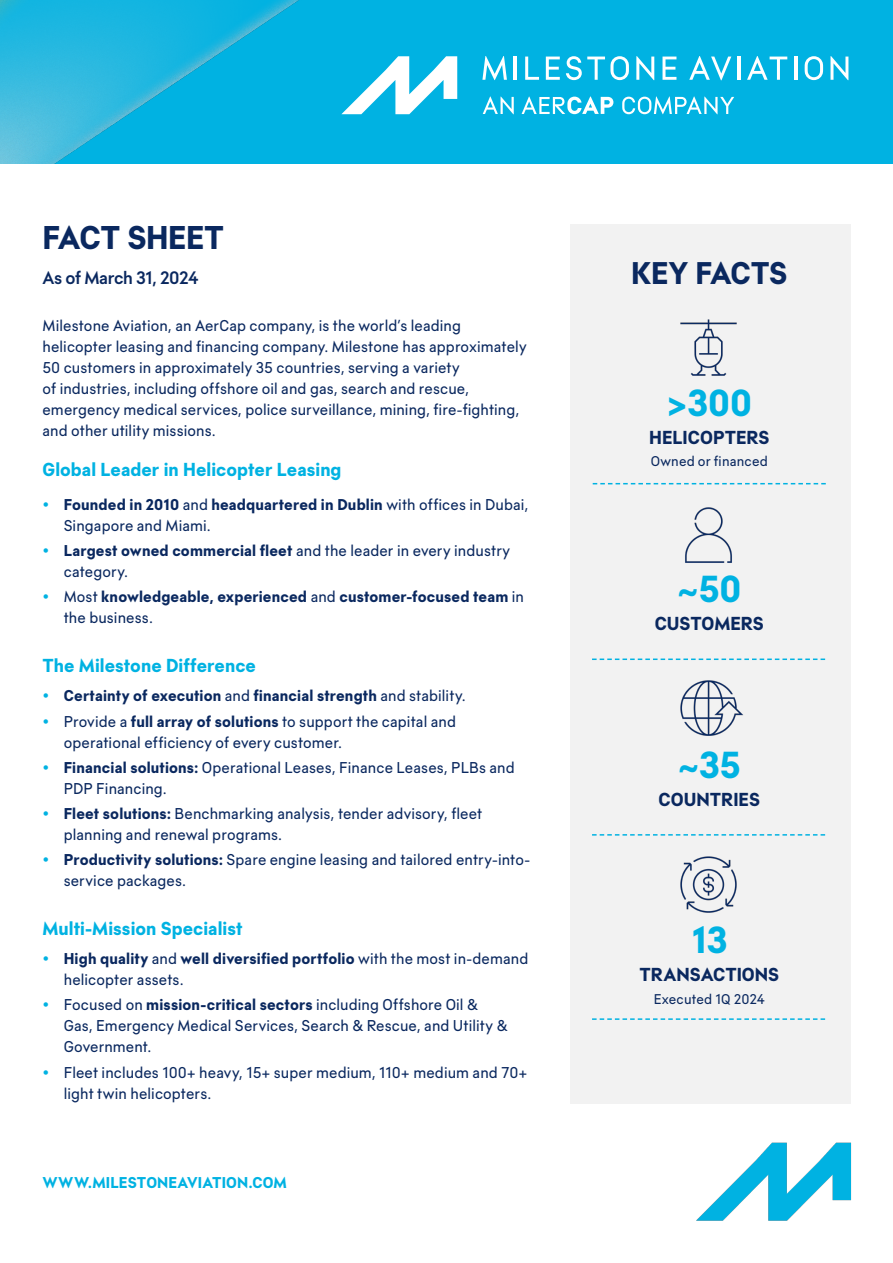
<style>
.page{position:relative;width:893px;height:1263px;background:#fff}
.page>*{position:absolute;margin:0;border:0;box-sizing:border-box;transform-origin:0 0}
.Stat_Sub_Text{font:700 36px "Atica";letter-spacing:-.005em;color:#00b2e2}
.Heading{font:700 31.5px "Atica";letter-spacing:-.015em;color:#0a285f}
.t1{font:700 30px "Atica";letter-spacing:-.015em;color:#0a285f}
.Sub_header{font:700 18px "Atica";letter-spacing:.005em;color:#00b2e2}
.Stat_Sub_Text-2{font:700 18px "Atica";letter-spacing:-.005em;color:#0a285f}
.Body_Text{font:700 18px "Atica";color:#00b2e2}
.Normal_Text{font:500 17.25px "Atica";letter-spacing:-.025em;color:#0a285f}
.Body_Text-2{font:15px/21px "Atica";letter-spacing:.005em;color:#0a285f}
.t2{font:700 15px/21px "Atica";letter-spacing:.01em;color:#0a285f}
.Sub_header-2{font:700 15px "Atica";letter-spacing:.01em;color:#00b2e2}
.Stat_Sub_Text-3{font:13.5px "Atica";letter-spacing:.01em;color:#0a285f}
.s1{font-weight:700}
.s2{font-weight:400}
</style>
<div class="page">
<div style="left:570px;top:224px;width:280px;height:879px;background:#f2f2f2"></div>
<svg style="left:593px;top:483px;width:233px;height:1px"></svg>
<svg style="left:592px;top:658px;width:233px;height:2px"></svg>
<svg style="left:592px;top:834px;width:233px;height:2px"></svg>
<svg style="left:592px;top:1018px;width:233px;height:2px"></svg>
<div style="left:0;top:0;width:893px;height:164px;background:#00b2e2"></div>
<img style="left:0;top:0;width:356px;height:164px">
<svg style="left:522px;top:97px;width:91px;height:17px"></svg>
<svg style="left:341px;top:56px;width:116px;height:58px"></svg>
<svg style="left:482px;top:56px;width:25px;height:24px"></svg>
<hr style="left:514px;top:57px;width:3px;height:23px;background:#fff">
<svg style="left:525px;top:57px;width:14px;height:23px"></svg>
<svg style="left:566px;top:56px;width:63px;height:24px"></svg>
<svg style="left:636px;top:56px;width:18px;height:24px"></svg>
<svg style="left:689px;top:56px;width:42px;height:24px"></svg>
<hr style="left:738px;top:57px;width:3px;height:23px;background:#fff">
<svg style="left:747px;top:56px;width:40px;height:24px"></svg>
<hr style="left:794px;top:57px;width:3px;height:23px;background:#fff">
<svg style="left:805px;top:56px;width:18px;height:24px"></svg>
<svg style="left:830px;top:56px;width:18px;height:24px"></svg>
<svg style="left:546px;top:57px;width:14px;height:23px"></svg>
<svg style="left:662px;top:57px;width:14px;height:23px"></svg>
<svg style="left:483px;top:97px;width:31px;height:17px"></svg>
<svg style="left:622px;top:97px;width:112px;height:17px"></svg>
<img style="left:696px;top:1142px;width:156px;height:79px">
<img style="left:680px;top:319px;width:57px;height:57px">
<img style="left:680px;top:680px;width:63px;height:56px">
<img style="left:685px;top:507px;width:47px;height:56px">
<img style="left:680px;top:856px;width:57px;height:57px">
<p class="Heading" style="left:43px;top:217px;width:183px">FACT SHEET</p>
<p class="Normal_Text" style="left:43px;top:267px;width:157px">As of March 31, 2024</p>
<p class="Body_Text-2" style="left:43px;top:315px;width:486px">Milestone Aviation, an AerCap company, is the world’s leading helicopter leasing and financing company. Milestone has approximately 50 customers in approximately 35 countries, serving a variety<br>of industries, including offshore oil and gas, search and rescue, emergency medical services, police surveillance, mining, fire-fighting, and other utility missions.</p>
<p class="Body_Text" style="left:43px;top:458px;width:300px">Global Leader in Helicopter Leasing</p>
<p class="Body_Text-2" style="left:64px;top:494px;width:466px"><span class="s1">Founded in 2010</span> and <span class="s1">headquartered in Dublin</span> with offices in Dubai,<br>Singapore and Miami.</p>
<p class="Body_Text-2" style="left:64px;top:540px;width:448px"><span class="s1">Largest owned commercial fleet</span> and the leader in every industry category.</p>
<p class="t2" style="left:64px;top:586px;width:462px"><span class="s2">Most</span> knowledgeable, experienced <span class="s2">and</span> customer-focused team <span class="s2">in the business.</span></p>
<p class="Sub_header" style="left:43px;top:654px;width:215px">The Milestone Difference</p>
<p class="t2" style="left:64px;top:685px;width:403px">Certainty of execution <span class="s2">and</span> financial strength <span class="s2">and stability.</span></p>
<p class="Body_Text-2" style="left:64px;top:710px;width:394px">Provide a <span class="s1">full array of solutions</span> to support the capital and operational efficiency of every customer.</p>
<p class="Body_Text-2" style="left:64px;top:757px;width:452px"><span class="s1">Financial solutions:</span> Operational Leases, Finance Leases, PLBs and<br>PDP Financing.</p>
<p class="Body_Text-2" style="left:64px;top:803px;width:420px"><span class="s1">Fleet solutions:</span> Benchmarking analysis, tender advisory, fleet planning and renewal programs.</p>
<p class="Body_Text-2" style="left:64px;top:849px;width:468px"><span class="s1">Productivity solutions:</span> Spare engine leasing and tailored entry-into&shy;service packages.</p>
<p class="Sub_header" style="left:43px;top:917px;width:202px">Multi-Mission Specialist</p>
<p class="Body_Text-2" style="left:64px;top:948px;width:466px"><span class="s1">High quality</span> and <span class="s1">well diversified portfolio</span> with the most in-demand helicopter assets.</p>
<p class="Body_Text-2" style="left:64px;top:994px;width:445px">Focused on <span class="s1">mission-critical sectors</span> including Offshore Oil &amp;<br>Gas, Emergency Medical Services, Search &amp; Rescue, and Utility &amp;<br>Government.</p>
<p class="Body_Text-2" style="left:64px;top:1061px;width:465px">Fleet includes 100+ heavy, 15+ super medium, 110+ medium and 70+ light twin helicopters.</p>
<p class="Sub_header-2" style="left:43px;top:1172px;width:246px">WWW.MILESTONEAVIATION.COM</p>
<p class="t1" style="left:631px;top:254px;width:158px">KEY FACTS</p>
<p class="Stat_Sub_Text" style="left:666px;top:380px;width:87px">&gt;300</p>
<p class="Stat_Sub_Text-2" style="left:649px;top:426px;width:122px">HELICOPTERS</p>
<p class="Stat_Sub_Text-3" style="left:651px;top:453px;width:119px">Owned or financed</p>
<p class="Stat_Sub_Text" style="left:677px;top:566px;width:65px">~50</p>
<p class="Stat_Sub_Text-2" style="left:655px;top:612px;width:110px">CUSTOMERS</p>
<p class="Stat_Sub_Text" style="left:678px;top:742px;width:64px">~35</p>
<p class="Stat_Sub_Text-2" style="left:659px;top:788px;width:103px">COUNTRIES</p>
<p class="Stat_Sub_Text" style="left:691px;top:917px;width:38px">13</p>
<p class="Stat_Sub_Text-2" style="left:639px;top:963px;width:141px">TRANSACTIONS</p>
<p class="Stat_Sub_Text-3" style="left:654px;top:990px;width:113px">Executed 1Q 2024</p>
</div>
